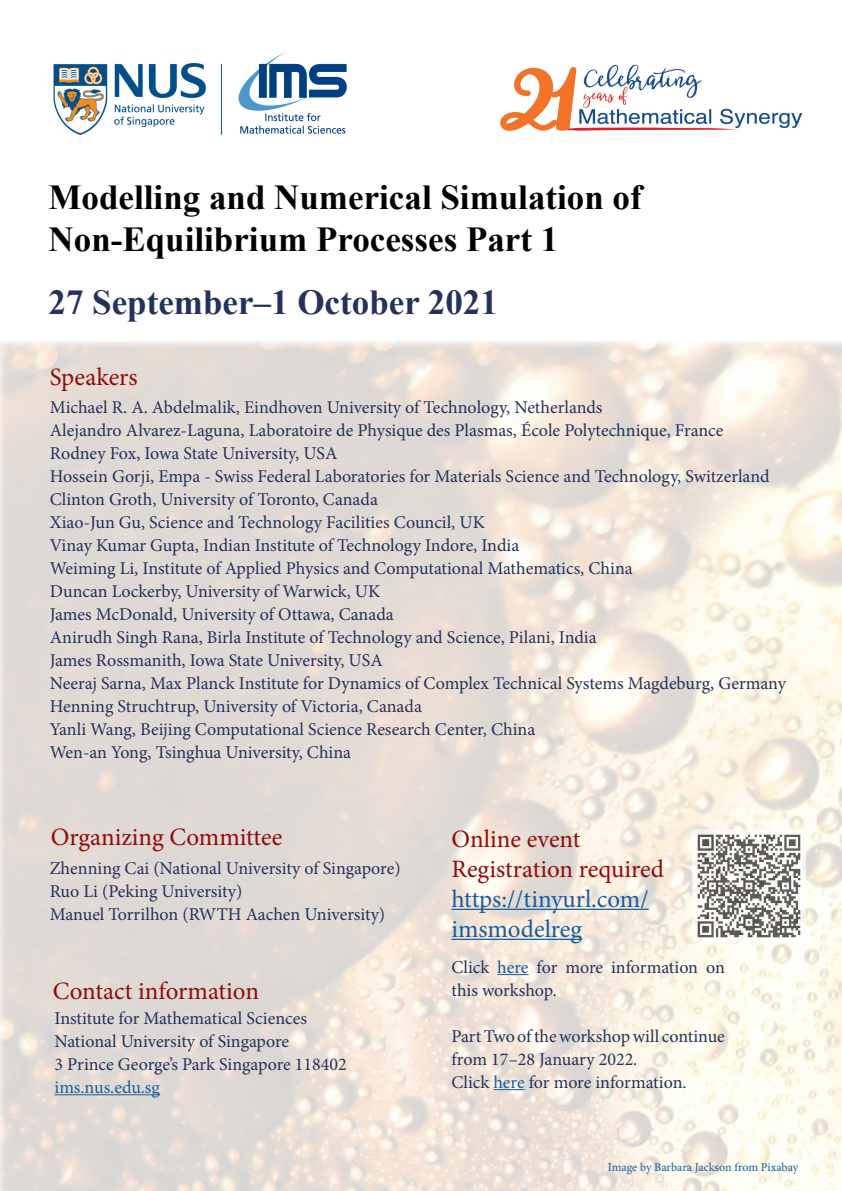
<style>
.page{position:relative;width:842px;height:1191px;background:#fff}
.page>*{position:absolute;margin:0;border:0;box-sizing:border-box;transform-origin:0 0}
.t1{font:700 35px/42px "Times New Roman";color:#000}
.t2{font:700 35px "Times New Roman";color:#25315a}
.t3{font:25px "Minion Pro";color:#920b09}
.t4{font:25px/30px "Minion Pro";color:#175d9e}
.t5{font:18px/23px "Minion Pro";letter-spacing:-.005em;color:#25315a}
.t6{font:18px "Minion Pro";letter-spacing:-.005em;color:#175d9e}
.t7{font:12px "Minion Pro";letter-spacing:-.005em;color:#175d9e}
.s1{color:#175d9e}
</style>
<div class="page">
<img style="left:0;top:341px;width:842px;height:850px">
<hr style="left:497px;top:974px;width:32px;height:1px;background:#175d9e">
<hr style="left:493px;top:1089px;width:32px;height:1px;background:#175d9e">
<img style="left:692px;top:829px;width:113px;height:113px">
<hr style="left:55px;top:1094px;width:105px;height:1px;background:#175d9e">
<hr style="left:451px;top:908px;width:198px;height:2px;background:#175d9e">
<hr style="left:451px;top:938px;width:131px;height:2px;background:#175d9e">
<img style="left:500px;top:64px;width:303px;height:67px">
<img style="left:53px;top:53px;width:294px;height:82px">
<p class="t1" style="left:49px;top:175px;width:595px">Modelling and Numerical Simulation of<br>Non-Equilibrium Processes Part 1</p>
<p class="t2" style="left:49px;top:277px;width:451px">27 September–1 October 2021</p>
<p class="t3" style="left:50px;top:360px;width:89px">Speakers</p>
<p class="t5" style="left:50px;top:396px;width:554px">Michael R. A. Abdelmalik, Eindhoven University of Technology, Netherlands</p>
<p class="t5" style="left:50px;top:419px;width:675px">Alejandro Alvarez-Laguna, Laboratoire de Physique des Plasmas, École Polytechnique, France</p>
<p class="t5" style="left:50px;top:442px;width:289px">Rodney Fox, Iowa State University, USA</p>
<p class="t5" style="left:50px;top:465px;width:721px">Hossein Gorji, Empa - Swiss Federal Laboratories for Materials Science and Technology, Switzerland</p>
<p class="t5" style="left:50px;top:488px;width:330px">Clinton Groth, University of Toronto, Canada</p>
<p class="t5" style="left:50px;top:511px;width:437px">Xiao-Jun Gu, Science and Technology Facilities Council, UK</p>
<p class="t5" style="left:50px;top:534px;width:471px">Vinay Kumar Gupta, Indian Institute of Technology Indore, India</p>
<p class="t5" style="left:50px;top:557px;width:584px">Weiming Li, Institute of Applied Physics and Computational Mathematics, China</p>
<p class="t5" style="left:50px;top:580px;width:332px">Duncan Lockerby, University of Warwick, UK</p>
<p class="t5" style="left:50px;top:603px;width:345px">James McDonald, University of Ottawa, Canada</p>
<p class="t5" style="left:50px;top:626px;width:548px">Anirudh Singh Rana, Birla Institute of Technology and Science, Pilani, India</p>
<p class="t5" style="left:50px;top:649px;width:334px">James Rossmanith, Iowa State University, USA</p>
<p class="t5" style="left:50px;top:672px;width:738px">Neeraj Sarna, Max Planck Institute for Dynamics of Complex Technical Systems Magdeburg, Germany</p>
<p class="t5" style="left:50px;top:695px;width:374px">Henning Struchtrup, University of Victoria, Canada</p>
<p class="t5" style="left:50px;top:718px;width:487px">Yanli Wang, Beijing Computational Science Research Center, China</p>
<p class="t5" style="left:50px;top:741px;width:303px">Wen-an Yong, Tsinghua University, China</p>
<p class="t3" style="left:51px;top:820px;width:233px">Organizing Committee</p>
<p class="t5" style="left:50px;top:856px;width:352px">Zhenning Cai (National University of Singapore)</p>
<p class="t5" style="left:50px;top:879px;width:194px">Ruo Li (Peking University)</p>
<p class="t5" style="left:50px;top:902px;width:337px">Manuel Torrilhon (RWTH Aachen University)</p>
<p class="t3" style="left:53px;top:974px;width:208px">Contact information</p>
<p class="t5" style="left:55px;top:1006px;width:254px">Institute for Mathematical Sciences</p>
<p class="t5" style="left:55px;top:1029px;width:236px">National University of Singapore</p>
<p class="t5" style="left:55px;top:1052px;width:294px">3 Prince George’s Park Singapore 118402</p>
<p class="t6" style="left:55px;top:1075px;width:107px">ims.nus.edu.sg</p>
<p class="t3" style="left:451px;top:822px;width:131px">Online event</p>
<p class="t3" style="left:451px;top:852px;width:214px">Registration required</p>
<p class="t4" style="left:451px;top:884px;width:199px">https://tinyurl.com/ imsmodelreg</p>
<p class="t5" style="left:451px;top:955px;width:275px">Click <span class="s1">here</span> for more information on this workshop.</p>
<p class="t5" style="left:451px;top:1024px;width:275px">Part Two of the workshop will continue from 17–28 January 2022.</p>
<p class="t5" style="left:451px;top:1070px;width:237px">Click <span class="s1">here</span> for more information.</p>
<p class="t7" style="left:608px;top:1159px;width:192px">Image by Barbara Jackson from Pixabay</p>
</div>
